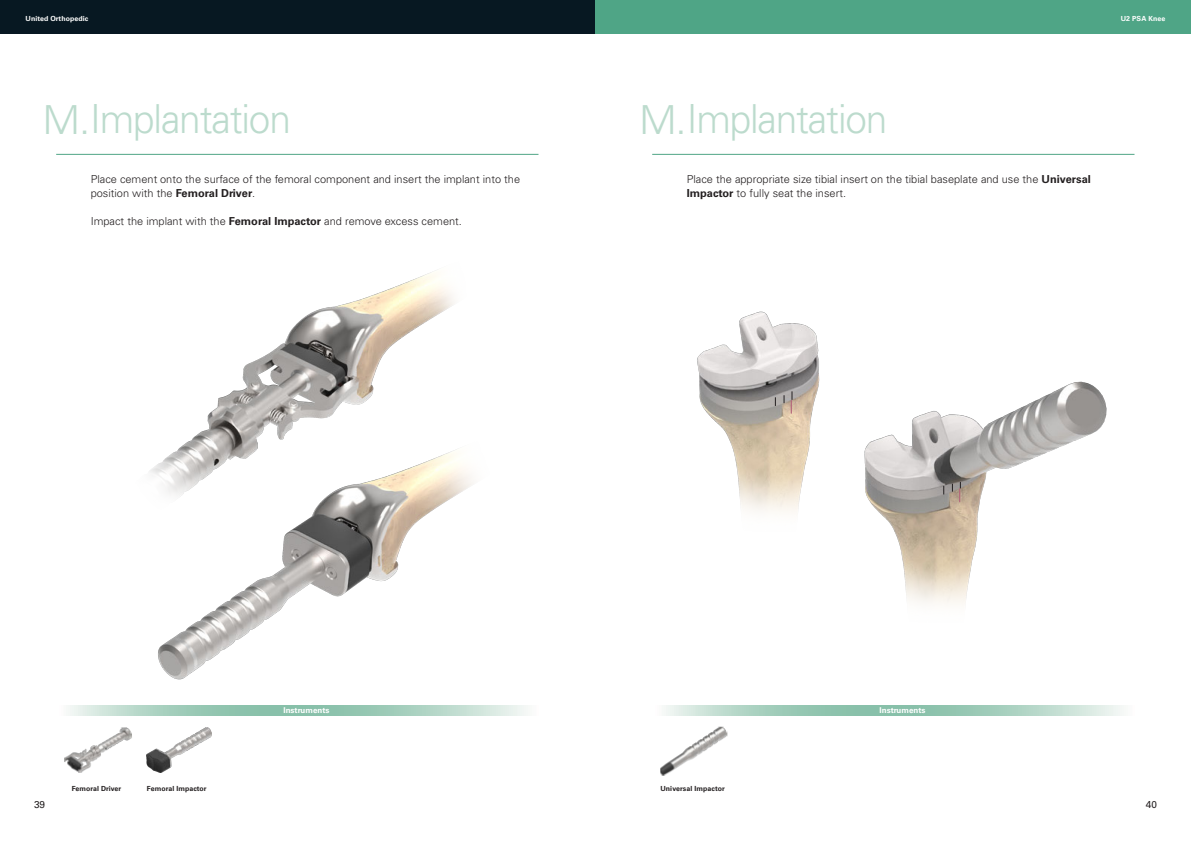
<style>
.page{position:relative;width:1191px;height:842px;background:#fff}
.page>*{position:absolute;margin:0;border:0;box-sizing:border-box;transform-origin:0 0}
.大標{font:300 40px "Univers LT Pro 45";letter-spacing:-.03em;color:#bcdbcd}
.內文{font:300 11px/14px "Univers LT Pro 45";color:#231f20}
.t1{font:10px "Univers LT Pro 55 Roman";color:#231f20}
.t2{font:700 8px "Univers LT Pro 65";color:#fff}
.器械名稱{font:700 7px "Univers LT Pro 65";letter-spacing:.01em;color:#231f20}
.t3{font:700 7px "Univers LT Pro 65";letter-spacing:.01em;color:#fff}
.s1{font-family:"Univers LT Pro 65";font-weight:700}
</style>
<div class="page">
<div style="left:0;top:0;width:595px;height:34px;background:#071822"></div>
<div style="left:595px;top:0;width:596px;height:34px;background:#4fa586"></div>
<svg style="left:70px;top:706px;width:456px;height:9px;background:#acd2c2"></svg>
<hr style="left:56px;top:154px;width:482px;height:1px;background:#4fa586">
<svg style="left:666px;top:706px;width:456px;height:9px;background:#acd2c2"></svg>
<hr style="left:652px;top:154px;width:482px;height:1px;background:#4fa586">
<img style="left:147px;top:728px;width:65px;height:44px">
<img style="left:64px;top:727px;width:68px;height:46px">
<img style="left:660px;top:727px;width:68px;height:49px">
<img style="left:149px;top:270px;width:306px;height:203px">
<img style="left:151px;top:412px;width:323px;height:268px">
<img style="left:864px;top:381px;width:243px;height:223px">
<svg style="left:959px;top:482px;width:2px;height:20px"></svg>
<img style="left:697px;top:311px;width:123px;height:201px">
<svg style="left:790px;top:391px;width:3px;height:22px"></svg>
<p class="t3" style="left:26px;top:14px;width:64px">United Orthopedic</p>
<p class="t3" style="left:1120px;top:14px;width:46px">U2 PSA Knee</p>
<p class="大標" style="left:43px;top:93px;width:250px">M.Implantation</p>
<p class="內文" style="left:91px;top:171px;width:431px">Place cement onto the surface of the femoral component and insert the implant into the position with the <span class="s1">Femoral Driver</span>.</p>
<p class="內文" style="left:91px;top:213px;width:373px">Impact the implant with the <span class="s1">Femoral Impactor</span> and remove excess cement.</p>
<p class="大標" style="left:639px;top:93px;width:250px">M.Implantation</p>
<p class="內文" style="left:686px;top:171px;width:406px">Place the appropriate size tibial insert on the tibial baseplate and use the <span class="s1">Universal<br>Impactor</span> to fully seat the insert.</p>
<p class="t2" style="left:283px;top:704px;width:47px">Instruments</p>
<p class="t2" style="left:879px;top:704px;width:47px">Instruments</p>
<p class="器械名稱" style="left:72px;top:784px;width:51px">Femoral Driver</p>
<p class="器械名稱" style="left:147px;top:784px;width:61px">Femoral Impactor</p>
<p class="器械名稱" style="left:660px;top:784px;width:66px">Universal Impactor</p>
<p class="t1" style="left:34px;top:798px;width:13px">39</p>
<p class="t1" style="left:1145px;top:798px;width:13px">40</p>
</div>
